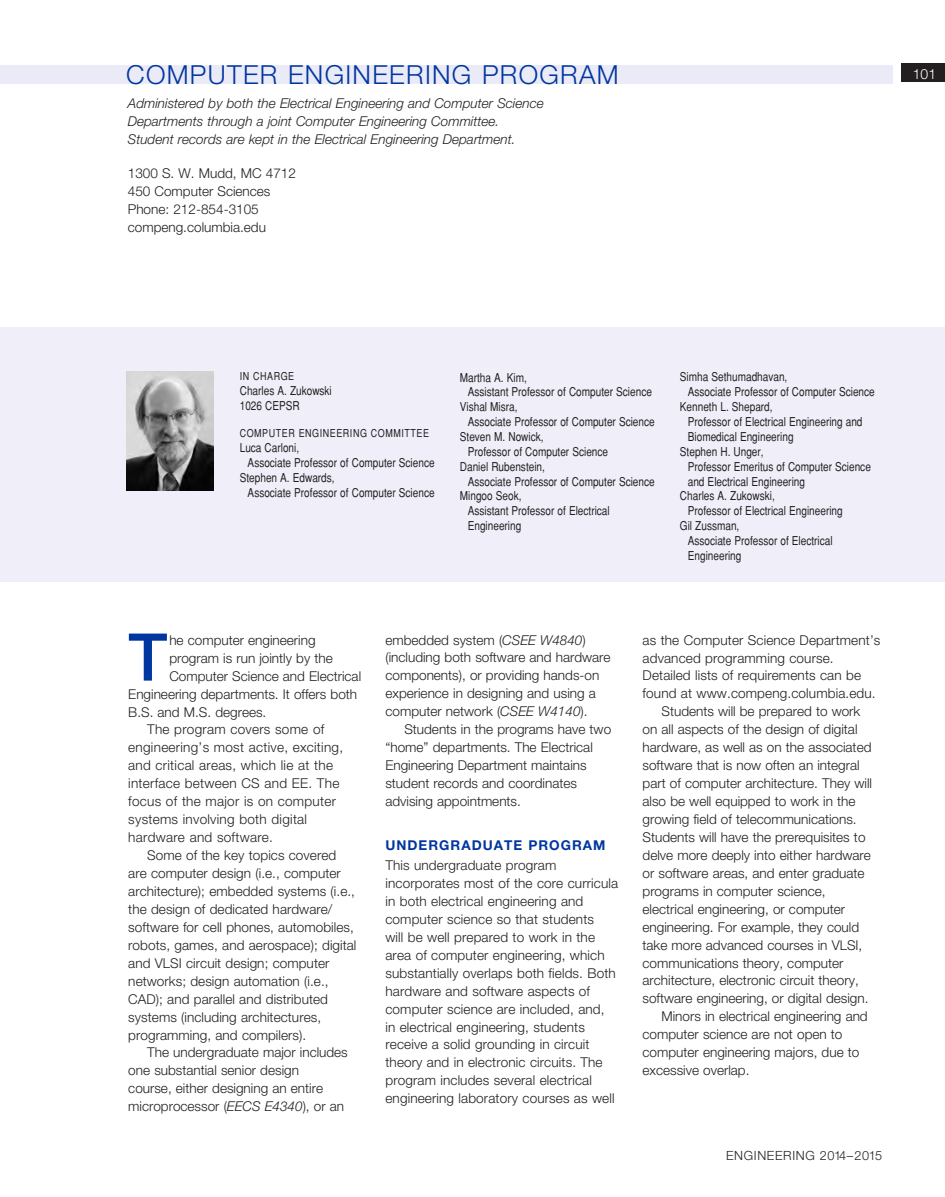
<style>
.page{position:relative;width:945px;height:1197px;background:#fff}
.page>*{position:absolute;margin:0;border:0;box-sizing:border-box;transform-origin:0 0}
.t1{font:500 65.8px "Helvetica Neue";color:#0036a0}
.t2{font:300 26.25px "Helvetica Neue";letter-spacing:.05em;color:#0036a0}
.t3{font:300 14px "Helvetica Neue";color:#fff}
.t4{font:300 13.65px/18px "Helvetica Neue";color:#231f20}
.t5{font:300 13.65px "Helvetica Neue";letter-spacing:.02em;color:#231f20}
.t6{font:italic 300 13.65px/18px "Helvetica Neue";color:#231f20}
.t7{font:700 13.65px "Helvetica Neue";letter-spacing:.075em;color:#0036a0}
.t8{font:300 12.6px "Helvetica Neue";letter-spacing:.05em;color:#231f20}
.t9{font:condensed 12.25px/14.9px "Helvetica";color:#231f20}
.t10{font:condensed 10.85px "Helvetica";letter-spacing:.05em;color:#231f20}
.s1{font-style:italic}
</style>
<div class="page">
<div style="left:901px;top:63px;width:44px;height:19px;background:#231f20"></div>
<div style="left:0;top:65px;width:892px;height:19px;background:#ebeaf7"></div>
<div style="left:0;top:327px;width:945px;height:254px;background:#f0eef9"></div>
<img style="left:126px;top:372px;width:87px;height:119px">
<h2 class="t2" style="left:126px;top:58px;width:494px">COMPUTER ENGINEERING PROGRAM</h2>
<p class="t6" style="left:128px;top:94px;width:418px">Administered by both the Electrical Engineering and Computer Science<br>Departments through a joint Computer Engineering Committee.<br>Student records are kept in the Electrical Engineering Department.</p>
<p class="t4" style="left:128px;top:164px;width:170px">1300 S. W. Mudd, MC 4712<br>450 Computer Sciences<br>Phone: 212-854-3105 compeng.columbia.edu</p>
<p class="t3" style="left:913px;top:65px;width:25px">101</p>
<p class="t10" style="left:240px;top:370px;width:56px">IN CHARGE</p>
<p class="t9" style="left:240px;top:383px;width:94px">Charles A. Zukowski<br>1026 CEPSR</p>
<p class="t10" style="left:240px;top:427px;width:191px">COMPUTER ENGINEERING COMMITTEE</p>
<p class="t9" style="left:240px;top:440px;width:61px">Luca Carloni,</p>
<p class="t9" style="left:248px;top:455px;width:189px">Associate Professor of Computer Science</p>
<p class="t9" style="left:240px;top:470px;width:96px">Stephen A. Edwards,</p>
<p class="t9" style="left:248px;top:485px;width:189px">Associate Professor of Computer Science</p>
<p class="t9" style="left:460px;top:370px;width:68px">Martha A. Kim,</p>
<p class="t9" style="left:468px;top:384px;width:186px">Assistant Professor of Computer Science</p>
<p class="t9" style="left:460px;top:399px;width:59px">Vishal Misra,</p>
<p class="t9" style="left:468px;top:414px;width:189px">Associate Professor of Computer Science</p>
<p class="t9" style="left:460px;top:429px;width:85px">Steven M. Nowick,</p>
<p class="t9" style="left:468px;top:444px;width:142px">Professor of Computer Science</p>
<p class="t9" style="left:460px;top:459px;width:87px">Daniel Rubenstein,</p>
<p class="t9" style="left:468px;top:474px;width:189px">Associate Professor of Computer Science</p>
<p class="t9" style="left:460px;top:489px;width:63px">Mingoo Seok,</p>
<p class="t9" style="left:468px;top:503px;width:144px">Assistant Professor of Electrical</p>
<p class="t9" style="left:468px;top:518px;width:55px">Engineering</p>
<p class="t9" style="left:680px;top:370px;width:109px">Simha Sethumadhavan,</p>
<p class="t9" style="left:688px;top:384px;width:189px">Associate Professor of Computer Science</p>
<p class="t9" style="left:680px;top:399px;width:94px">Kenneth L. Shepard,</p>
<p class="t9" style="left:688px;top:414px;width:176px">Professor of Electrical Engineering and</p>
<p class="t9" style="left:688px;top:429px;width:107px">Biomedical Engineering</p>
<p class="t9" style="left:680px;top:444px;width:85px">Stephen H. Unger,</p>
<p class="t9" style="left:688px;top:459px;width:185px">Professor Emeritus of Computer Science</p>
<p class="t9" style="left:688px;top:474px;width:119px">and Electrical Engineering</p>
<p class="t9" style="left:680px;top:489px;width:96px">Charles A. Zukowski,</p>
<p class="t9" style="left:688px;top:503px;width:156px">Professor of Electrical Engineering</p>
<p class="t9" style="left:680px;top:518px;width:61px">Gil Zussman,</p>
<p class="t9" style="left:688px;top:533px;width:146px">Associate Professor of Electrical</p>
<p class="t9" style="left:688px;top:548px;width:55px">Engineering</p>
<h1 class="t1" style="left:128px;top:618px;width:41px">T</h1>
<p class="t4" style="left:169px;top:631px;width:148px">he computer engineering</p>
<p class="t4" style="left:169px;top:648px;width:165px">program is run jointly by the</p>
<p class="t4" style="left:169px;top:666px;width:193px">Computer Science and Electrical</p>
<p class="t4" style="left:128px;top:684px;width:230px">Engineering departments. It offers both</p>
<p class="t4" style="left:128px;top:702px;width:140px">B.S. and M.S. degrees.</p>
<p class="t5" style="left:147px;top:721px;width:179px">The program covers some of</p>
<p class="t5" style="left:128px;top:739px;width:216px">engineering’s most active, exciting,</p>
<p class="t5" style="left:128px;top:757px;width:206px">and critical areas, which lie at the</p>
<p class="t5" style="left:128px;top:775px;width:213px">interface between CS and EE. The</p>
<p class="t5" style="left:128px;top:793px;width:209px">focus of the major is on computer</p>
<p class="t5" style="left:128px;top:811px;width:180px">systems involving both digital</p>
<p class="t5" style="left:128px;top:829px;width:146px">hardware and software.</p>
<p class="t4" style="left:147px;top:846px;width:191px">Some of the key topics covered</p>
<p class="t4" style="left:128px;top:864px;width:214px">are computer design (i.e., computer</p>
<p class="t4" style="left:128px;top:882px;width:228px">architecture); embedded systems (i.e.,</p>
<p class="t4" style="left:128px;top:900px;width:206px">the design of dedicated hardware/</p>
<p class="t4" style="left:128px;top:918px;width:227px">software for cell phones, automobiles,</p>
<p class="t4" style="left:128px;top:936px;width:230px">robots, games, and aerospace); digital</p>
<p class="t4" style="left:128px;top:954px;width:203px">and VLSI circuit design; computer</p>
<p class="t4" style="left:128px;top:971px;width:202px">networks; design automation (i.e.,</p>
<p class="t4" style="left:128px;top:989px;width:201px">CAD); and parallel and distributed</p>
<p class="t4" style="left:128px;top:1007px;width:194px">systems (including architectures,</p>
<p class="t4" style="left:128px;top:1025px;width:179px">programming, and compilers).</p>
<p class="t4" style="left:147px;top:1043px;width:202px">The undergraduate major includes</p>
<p class="t4" style="left:128px;top:1061px;width:172px">one substantial senior design</p>
<p class="t4" style="left:128px;top:1079px;width:196px">course, either designing an entire</p>
<p class="t4" style="left:128px;top:1097px;width:217px">microprocessor (<span class="s1">EECS E4340</span>), or an</p>
<p class="t4" style="left:385px;top:630px;width:227px">embedded system (<span class="s1">CSEE W4840</span>) (including both software and hardware components), or providing hands-on experience in designing and using a computer network (<span class="s1">CSEE W4140</span>).</p>
<p class="t4" style="left:385px;top:720px;width:227px;text-indent:19px">Students in the programs have two “home” departments. The Electrical<br>Engineering Department maintains student records and coordinates advising appointments.</p>
<p class="t7" style="left:385px;top:836px;width:222px">UNDERGRADUATE PROGRAM</p>
<p class="t4" style="left:385px;top:856px;width:234px">This undergraduate program incorporates most of the core curricula in both electrical engineering and computer science so that students<br>will be well prepared to work in the area of computer engineering, which substantially overlaps both fields. Both hardware and software aspects of computer science are included, and,<br>in electrical engineering, students receive a solid grounding in circuit theory and in electronic circuits. The program includes several electrical engineering laboratory courses as well</p>
<p class="t4" style="left:643px;top:630px;width:239px">as the Computer Science Department’s</p>
<p class="t4" style="left:643px;top:648px;width:193px">advanced programming course.</p>
<p class="t4" style="left:643px;top:666px;width:220px">Detailed lists of requirements can be</p>
<p class="t4" style="left:643px;top:684px;width:235px">found at www.compeng.columbia.edu.</p>
<p class="t4" style="left:661px;top:702px;width:200px">Students will be prepared to work</p>
<p class="t4" style="left:643px;top:720px;width:216px">on all aspects of the design of digital</p>
<p class="t4" style="left:643px;top:738px;width:230px">hardware, as well as on the associated</p>
<p class="t4" style="left:643px;top:756px;width:219px">software that is now often an integral</p>
<p class="t4" style="left:643px;top:774px;width:231px">part of computer architecture. They will</p>
<p class="t4" style="left:643px;top:792px;width:214px">also be well equipped to work in the</p>
<p class="t4" style="left:643px;top:810px;width:216px">growing field of telecommunications.</p>
<p class="t4" style="left:643px;top:828px;width:224px">Students will have the prerequisites to</p>
<p class="t4" style="left:643px;top:846px;width:230px">delve more deeply into either hardware</p>
<p class="t4" style="left:643px;top:864px;width:224px">or software areas, and enter graduate</p>
<p class="t4" style="left:643px;top:882px;width:185px">programs in computer science,</p>
<p class="t4" style="left:643px;top:900px;width:204px">electrical engineering, or computer</p>
<p class="t4" style="left:643px;top:917px;width:218px">engineering. For example, they could</p>
<p class="t4" style="left:643px;top:935px;width:221px">take more advanced courses in VLSI,</p>
<p class="t4" style="left:643px;top:953px;width:202px">communications theory, computer</p>
<p class="t4" style="left:643px;top:971px;width:218px">architecture, electronic circuit theory,</p>
<p class="t4" style="left:643px;top:989px;width:227px">software engineering, or digital design.</p>
<p class="t4" style="left:661px;top:1007px;width:208px">Minors in electrical engineering and</p>
<p class="t4" style="left:643px;top:1025px;width:201px">computer science are not open to</p>
<p class="t4" style="left:643px;top:1043px;width:218px">computer engineering majors, due to</p>
<p class="t4" style="left:643px;top:1061px;width:108px">excessive overlap.</p>
<p class="t8" style="left:726px;top:1148px;width:157px">ENGINEERING 2014–2015</p>
</div>
